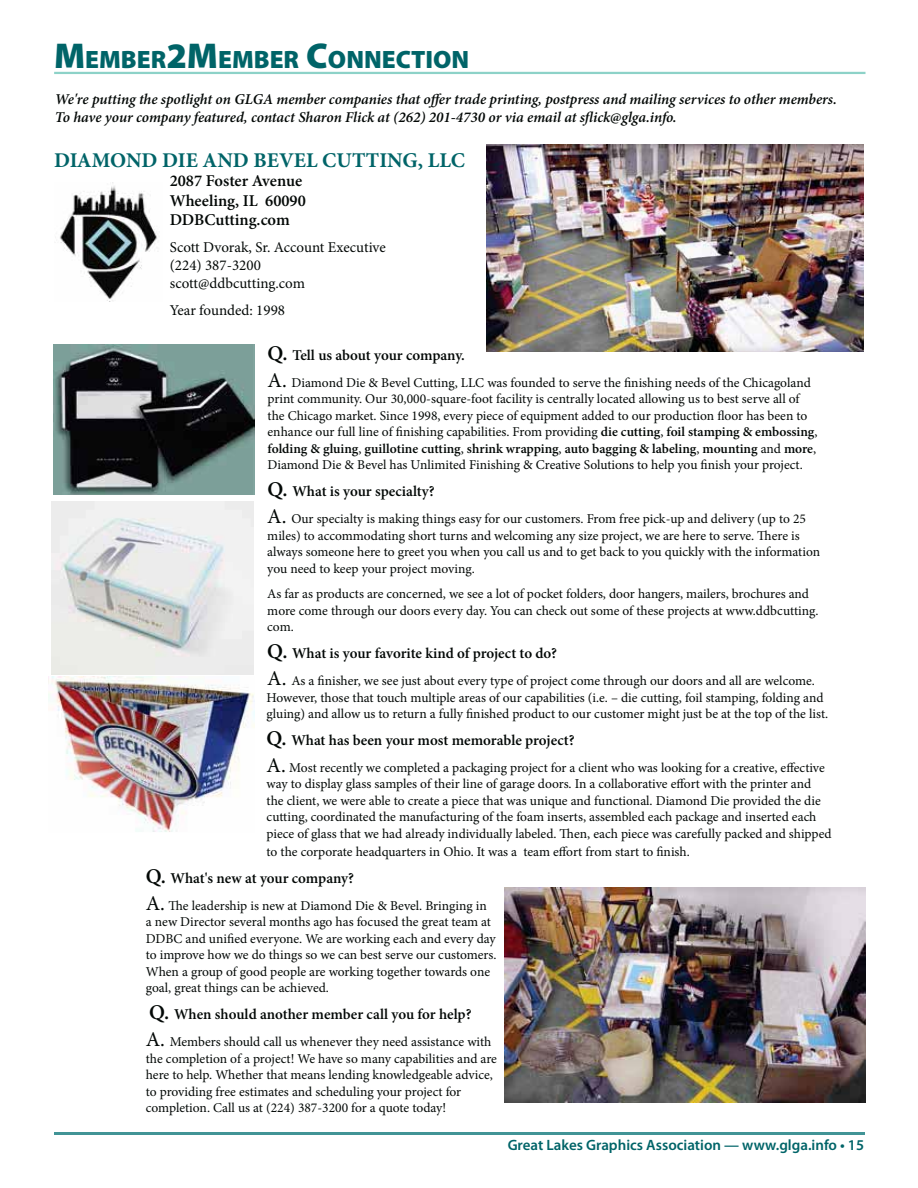
<style>
.page{position:relative;width:918px;height:1188px;background:#fff}
.page>*{position:absolute;margin:0;border:0;box-sizing:border-box;transform-origin:0 0}
.t1{font:900 25.2px "Myriad Pro";color:#006468}
.t2{font:700 21px "Minion Pro";color:#006468}
.t3{font:600 16.5px/19.5px "Minion Pro";color:#030806}
.t4{font:italic 600 15px/18px "Minion Pro";color:#030806}
.t5{font:600 15px "Minion Pro";color:#030806}
.t6{font:15px/18px "Minion Pro";color:#030806}
.t7{font:600 15px "Myriad Pro";color:#006468}
.t8{font:13.5px/16.5px "Minion Pro";color:#030806}
.s1{font-size:36px}
.s2{font-size:21px}
.s3{font-weight:600}
</style>
<div class="page">
<hr style="left:54px;top:1133px;width:810px;height:2px;background:#419496">
<hr style="left:54px;top:72px;width:812px;height:2px;background:#8dd2c8">
<img style="left:486px;top:144px;width:378px;height:208px">
<img style="left:505px;top:887px;width:361px;height:216px">
<img style="left:52px;top:501px;width:202px;height:173px">
<img style="left:54px;top:345px;width:200px;height:149px">
<img style="left:60px;top:182px;width:97px;height:119px">
<img style="left:49px;top:676px;width:205px;height:156px">
<h1 class="t1" style="left:54px;top:44px;width:417px"><span class="s1">M</span>EMBER<span class="s1">2M</span>EMBER <span class="s1">C</span>ONNECTION</h1>
<p class="t4" style="left:55px;top:92px;width:783px">We're putting the spotlight on GLGA member companies that offer trade printing, postpress and mailing services to other members.<br>To have your company featured, contact Sharon Flick at (262) 201-4730 or via email at sflick@glga.info.</p>
<h2 class="t2" style="left:54px;top:147px;width:413px">DIAMOND DIE AND BEVEL CUTTING, LLC</h2>
<p class="t3" style="left:170px;top:173px;width:138px">2087 Foster Avenue<br>Wheeling, IL 60090<br>DDBCutting.com</p>
<p class="t6" style="left:170px;top:240px;width:218px">Scott Dvorak, Sr. Account Executive (224) 387-3200 scott@ddbcutting.com</p>
<p class="t6" style="left:170px;top:303px;width:117px">Year founded: 1998</p>
<p class="t5" style="left:268px;top:349px;width:199px"><span class="s2">Q.</span> Tell us about your company.</p>
<p class="t8" style="left:268px;top:375px;width:551px"><span class="s2">A.</span> Diamond Die &amp; Bevel Cutting, LLC was founded to serve the finishing needs of the Chicagoland print community. Our 30,000-square-foot facility is centrally located allowing us to best serve all of the Chicago market. Since 1998, every piece of equipment added to our production floor has been to enhance our full line of finishing capabilities. From providing <span class="s3">die cutting</span>, <span class="s3">foil stamping &amp; embossing</span>, <span class="s3">folding &amp; gluing</span>, <span class="s3">guillotine cutting</span>, <span class="s3">shrink wrapping</span>, <span class="s3">auto bagging &amp; labeling</span>, <span class="s3">mounting</span> and <span class="s3">more</span>, Diamond Die &amp; Bevel has Unlimited Finishing &amp; Creative Solutions to help you finish your project.</p>
<p class="t5" style="left:268px;top:485px;width:169px"><span class="s2">Q.</span> What is your specialty?</p>
<p class="t8" style="left:267px;top:512px;width:554px"><span class="s2">A.</span> Our specialty is making things easy for our customers. From free pick-up and delivery (up to 25 miles) to accommodating short turns and welcoming any size project, we are here to serve. There is always someone here to greet you when you call us and to get back to you quickly with the information you need to keep your project moving.</p>
<p class="t8" style="left:267px;top:587px;width:553px">As far as products are concerned, we see a lot of pocket folders, door hangers, mailers, brochures and more come through our doors every day. You can check out some of these projects at www.ddbcutting. com.</p>
<p class="t5" style="left:267px;top:647px;width:291px"><span class="s2">Q.</span> What is your favorite kind of project to do?</p>
<p class="t8" style="left:267px;top:674px;width:563px"><span class="s2">A.</span> As a finisher, we see just about every type of project come through our doors and all are welcome.<br>However, those that touch multiple areas of our capabilities (i.e. – die cutting, foil stamping, folding and gluing) and allow us to return a fully finished product to our customer might just be at the top of the list.</p>
<p class="t5" style="left:267px;top:734px;width:310px"><span class="s2">Q.</span> What has been your most memorable project?</p>
<p class="t8" style="left:267px;top:761px;width:567px"><span class="s2">A.</span> Most recently we completed a packaging project for a client who was looking for a creative, effective way to display glass samples of their line of garage doors. In a collaborative effort with the printer and<br>the client, we were able to create a piece that was unique and functional. Diamond Die provided the die cutting, coordinated the manufacturing of the foam inserts, assembled each package and inserted each piece of glass that we had already individually labeled. Then, each piece was carefully packed and shipped</p>
<p class="t8" style="left:267px;top:845px;width:425px">to the corporate headquarters in Ohio. It was a team effort from start to finish.</p>
<p class="t5" style="left:146px;top:872px;width:210px"><span class="s2">Q.</span> What's new at your company?</p>
<p class="t8" style="left:146px;top:898px;width:352px"><span class="s2">A.</span> The leadership is new at Diamond Die &amp; Bevel. Bringing in<br>a new Director several months ago has focused the great team at DDBC and unified everyone. We are working each and every day to improve how we do things so we can best serve our customers.<br>When a group of good people are working together towards one goal, great things can be achieved.</p>
<p class="t5" style="left:149px;top:1009px;width:324px"><span class="s2">Q.</span> When should another member call you for help?</p>
<p class="t8" style="left:146px;top:1035px;width:353px"><span class="s2">A.</span> Members should call us whenever they need assistance with the completion of a project! We have so many capabilities and are here to help. Whether that means lending knowledgeable advice, to providing free estimates and scheduling your project for completion. Call us at (224) 387-3200 for a quote today!</p>
<p class="t7" style="left:508px;top:1136px;width:358px">Great Lakes Graphics Association — www.glga.info • 15</p>
</div>
